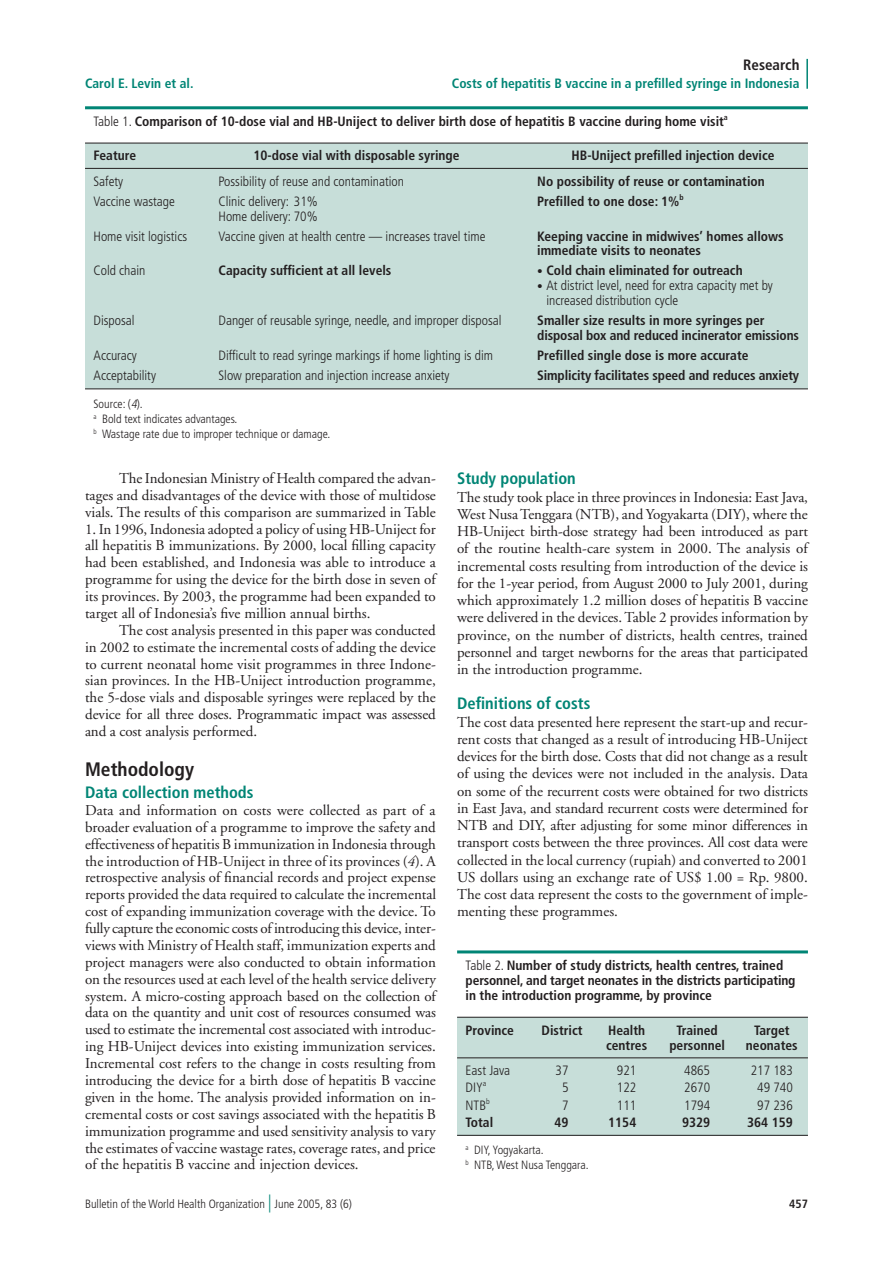
<style>
.page{position:relative;width:893px;height:1263px;background:#fff}
.page>*{position:absolute;margin:0;border:0;box-sizing:border-box;transform-origin:0 0}
.t1{font:700 condensed 19.5px "Frutiger";color:#231f20}
.t2{font:700 condensed 16.5px "Frutiger";color:#008575}
.t3{font:15px/16.8px "Adobe Garamond";color:#231f20;text-align:justify}
.t4{font:700 condensed 15px "Frutiger";color:#231f20}
.t5{font:700 condensed 13.5px/14.7px "Frutiger";color:#231f20}
.t6{font:300 condensed 13.5px/14.7px "Frutiger";color:#231f20}
.t7{font:700 condensed 13.5px "Frutiger";color:#008575}
.t8{font:300 condensed 12px/15px "Frutiger";color:#231f20}
.t9{font:700 condensed 12px "Frutiger";color:#231f20}
.s1{font-weight:300}
.s2{font-weight:300;font-size:11.25px}
.s3{font-size:11.25px}
.s4{font-style:italic}
.s5{font-size:18px;color:#008575}
</style>
<div class="page">
<svg style="left:85px;top:109px;width:109px;height:1px"></svg>
<svg style="left:449px;top:109px;width:353px;height:1px"></svg>
<hr style="left:806px;top:59px;width:2px;height:30px;background:#008575">
<div style="left:85px;top:143px;width:723px;height:246px;background:#c7ded9"></div>
<div style="left:457px;top:1017px;width:351px;height:118px;background:#c7ded9"></div>
<hr style="left:85px;top:106px;width:723px;height:3px;background:#008575">
<hr style="left:85px;top:143px;width:723px;height:1px;background:#231f20">
<hr style="left:85px;top:168px;width:723px;height:1px;background:#231f20">
<hr style="left:85px;top:389px;width:723px;height:1px;background:#231f20">
<hr style="left:457px;top:950px;width:351px;height:3px;background:#008575">
<hr style="left:457px;top:1017px;width:351px;height:1px;background:#231f20">
<hr style="left:457px;top:1057px;width:351px;height:1px;background:#231f20">
<hr style="left:457px;top:1135px;width:351px;height:1px;background:#231f20">
<p class="t4" style="left:743px;top:56px;width:58px">Research</p>
<p class="t7" style="left:85px;top:75px;width:110px">Carol E. Levin et al.</p>
<p class="t7" style="left:452px;top:75px;width:349px">Costs of hepatitis B vaccine in a prefilled syringe in Indonesia</p>
<p class="t5" style="left:94px;top:114px;width:636px"><span class="s1">Table 1.</span> Comparison of 10-dose vial and HB-Uniject to deliver birth dose of hepatitis B vaccine during home visit<sup>a</sup></p>
<p class="t5" style="left:94px;top:148px;width:44px">Feature</p>
<p class="t5" style="left:253px;top:148px;width:208px">10-dose vial with disposable syringe</p>
<p class="t5" style="left:572px;top:148px;width:204px">HB-Uniject prefilled injection device</p>
<p class="t6" style="left:94px;top:174px;width:31px">Safety</p>
<p class="t6" style="left:219px;top:174px;width:187px">Possibility of reuse and contamination</p>
<p class="t5" style="left:537px;top:174px;width:229px">No possibility of reuse or contamination</p>
<p class="t6" style="left:94px;top:194px;width:83px">Vaccine wastage</p>
<p class="t6" style="left:219px;top:194px;width:101px">Clinic delivery: 31%</p>
<p class="t5" style="left:537px;top:194px;width:148px">Prefilled to one dose: 1%<sup>b</sup></p>
<p class="t6" style="left:219px;top:209px;width:101px">Home delivery: 70%</p>
<p class="t6" style="left:94px;top:229px;width:95px">Home visit logistics</p>
<p class="t6" style="left:219px;top:229px;width:268px">Vaccine given at health centre — increases travel time</p>
<p class="t5" style="left:537px;top:229px;width:248px">Keeping vaccine in midwives’ homes allows immediate visits to neonates</p>
<p class="t6" style="left:94px;top:264px;width:54px">Cold chain</p>
<p class="t5" style="left:219px;top:263px;width:174px">Capacity sufficient at all levels</p>
<p class="t5" style="left:537px;top:263px;width:207px"><span class="s2">•</span> Cold chain eliminated for outreach</p>
<p class="t6" style="left:546px;top:278px;width:228px;text-indent:-9px"><span class="s3">•</span> At district level, need for extra capacity met by increased distribution cycle</p>
<p class="t6" style="left:94px;top:313px;width:43px">Disposal</p>
<p class="t6" style="left:219px;top:313px;width:285px">Danger of reusable syringe, needle, and improper disposal</p>
<p class="t5" style="left:537px;top:313px;width:263px">Smaller size results in more syringes per disposal box and reduced incinerator emissions</p>
<p class="t6" style="left:94px;top:348px;width:45px">Accuracy</p>
<p class="t6" style="left:219px;top:348px;width:276px">Difficult to read syringe markings if home lighting is dim</p>
<p class="t5" style="left:537px;top:348px;width:213px">Prefilled single dose is more accurate</p>
<p class="t6" style="left:94px;top:368px;width:64px">Acceptability</p>
<p class="t6" style="left:219px;top:368px;width:233px">Slow preparation and injection increase anxiety</p>
<p class="t5" style="left:537px;top:368px;width:263px">Simplicity facilitates speed and reduces anxiety</p>
<p class="t8" style="left:94px;top:396px;width:238px">Source: (<span class="s4">4</span>).<br><sup>a</sup> Bold text indicates advantages.<br><sup>b</sup> Wastage rate due to improper technique or damage.</p>
<p class="t2" style="left:457px;top:469px;width:120px">Study population</p>
<p class="t3" style="left:457px;top:489px;width:352px;line-height:17.2px">The study took place in three provinces in Indonesia: East Java, West Nusa Tenggara (NTB), and Yogyakarta (DIY), where the HB-Uniject birth-dose strategy had been introduced as part of the routine health-care system in 2000. The analysis of incremental costs resulting from introduction of the device is for the 1-year period, from August 2000 to July 2001, during which approximately 1.2 million doses of hepatitis B vaccine were delivered in the devices. Table 2 provides information by province, on the number of districts, health centres, trained personnel and target newborns for the areas that participated in the introduction programme.</p>
<p class="t2" style="left:457px;top:694px;width:135px">Definitions of costs</p>
<p class="t3" style="left:457px;top:714px;width:352px;line-height:17.2px">The cost data presented here represent the start-up and recur&shy;rent costs that changed as a result of introducing HB-Uniject devices for the birth dose. Costs that did not change as a result of using the devices were not included in the analysis. Data on some of the recurrent costs were obtained for two districts in East Java, and standard recurrent costs were determined for NTB and DIY, after adjusting for some minor differences in transport costs between the three provinces. All cost data were collected in the local currency (rupiah) and converted to 2001<br>US dollars using an exchange rate of US$ 1.00 = Rp. 9800.<br>The cost data represent the costs to the government of imple&shy;menting these programmes.</p>
<p class="t5" style="left:466px;top:958px;width:331px"><span class="s1">Table 2.</span> Number of study districts, health centres, trained personnel, and target neonates in the districts participating in the introduction programme, by province</p>
<p class="t5" style="left:466px;top:1022px;width:50px">Province</p>
<p class="t5" style="left:542px;top:1022px;width:43px">District</p>
<p class="t5" style="left:608px;top:1022px;width:39px">Health</p>
<p class="t5" style="left:676px;top:1022px;width:43px">Trained</p>
<p class="t5" style="left:754px;top:1022px;width:37px">Target</p>
<p class="t5" style="left:606px;top:1037px;width:43px">centres</p>
<p class="t5" style="left:669px;top:1037px;width:57px">personnel</p>
<p class="t5" style="left:746px;top:1037px;width:53px">neonates</p>
<p class="t6" style="left:466px;top:1063px;width:46px">East Java</p>
<p class="t6" style="left:556px;top:1063px;width:14px">37</p>
<p class="t6" style="left:617px;top:1063px;width:21px">921</p>
<p class="t6" style="left:684px;top:1063px;width:27px">4865</p>
<p class="t6" style="left:751px;top:1063px;width:44px">217 183</p>
<p class="t6" style="left:466px;top:1080px;width:22px">DIY<sup>a</sup></p>
<p class="t6" style="left:562px;top:1080px;width:8px">5</p>
<p class="t6" style="left:617px;top:1080px;width:21px">122</p>
<p class="t6" style="left:684px;top:1080px;width:27px">2670</p>
<p class="t6" style="left:757px;top:1080px;width:37px">49 740</p>
<p class="t6" style="left:466px;top:1098px;width:26px">NTB<sup>b</sup></p>
<p class="t6" style="left:562px;top:1098px;width:8px">7</p>
<p class="t6" style="left:617px;top:1098px;width:21px">111</p>
<p class="t6" style="left:684px;top:1098px;width:27px">1794</p>
<p class="t6" style="left:757px;top:1098px;width:37px">97 236</p>
<p class="t5" style="left:466px;top:1114px;width:29px">Total</p>
<p class="t5" style="left:555px;top:1114px;width:16px">49</p>
<p class="t5" style="left:608px;top:1114px;width:30px">1154</p>
<p class="t5" style="left:682px;top:1114px;width:30px">9329</p>
<p class="t5" style="left:747px;top:1114px;width:47px">364 159</p>
<p class="t8" style="left:466px;top:1143px;width:124px"><sup>a</sup> DIY, Yogyakarta.<br><sup>b</sup> NTB, West Nusa Tenggara.</p>
<p class="t3" style="left:85px;top:470px;width:352px;text-indent:34px">The Indonesian Ministry of Health compared the advan&shy;tages and disadvantages of the device with those of multidose vials. The results of this comparison are summarized in Table</p>
<p class="t3" style="left:85px;top:521px;width:352px">1. In 1996, Indonesia adopted a policy of using HB-Uniject for all hepatitis B immunizations. By 2000, local filling capacity had been established, and Indonesia was able to introduce a programme for using the device for the birth dose in seven of its provinces. By 2003, the programme had been expanded to target all of Indonesia’s five million annual births.</p>
<p class="t3" style="left:85px;top:622px;width:352px;text-indent:34px">The cost analysis presented in this paper was conducted in 2002 to estimate the incremental costs of adding the device to current neonatal home visit programmes in three Indone&shy;sian provinces. In the HB-Uniject introduction programme, the 5-dose vials and disposable syringes were replaced by the device for all three doses. Programmatic impact was assessed and a cost analysis performed.</p>
<h1 class="t1" style="left:85px;top:757px;width:111px">Methodology</h1>
<p class="t2" style="left:85px;top:782px;width:170px">Data collection methods</p>
<p class="t3" style="left:85px;top:802px;width:353px">Data and information on costs were collected as part of a broader evaluation of a programme to improve the safety and effectiveness of hepatitis B immunization in Indonesia through the introduction of HB-Uniject in three of its provinces (<span class="s4">4</span>). A retrospective analysis of financial records and project expense reports provided the data required to calculate the incremental cost of expanding immunization coverage with the device. To fully capture the economic costs of introducing this device, inter&shy;views with Ministry of Health staff, immunization experts and project managers were also conducted to obtain information on the resources used at each level of the health service delivery system. A micro-costing approach based on the collection of data on the quantity and unit cost of resources consumed was used to estimate the incremental cost associated with introduc&shy;ing HB-Uniject devices into existing immunization services.<br>Incremental cost refers to the change in costs resulting from introducing the device for a birth dose of hepatitis B vaccine given in the home. The analysis provided information on in&shy;cremental costs or cost savings associated with the hepatitis B immunization programme and used sensitivity analysis to vary the estimates of vaccine wastage rates, coverage rates, and price of the hepatitis B vaccine and injection devices.</p>
<p class="t8" style="left:85px;top:1197px;width:268px">Bulletin of the World Health Organization <span class="s5">|</span> June 2005, 83 (6)</p>
<p class="t9" style="left:789px;top:1197px;width:20px">457</p>
</div>
